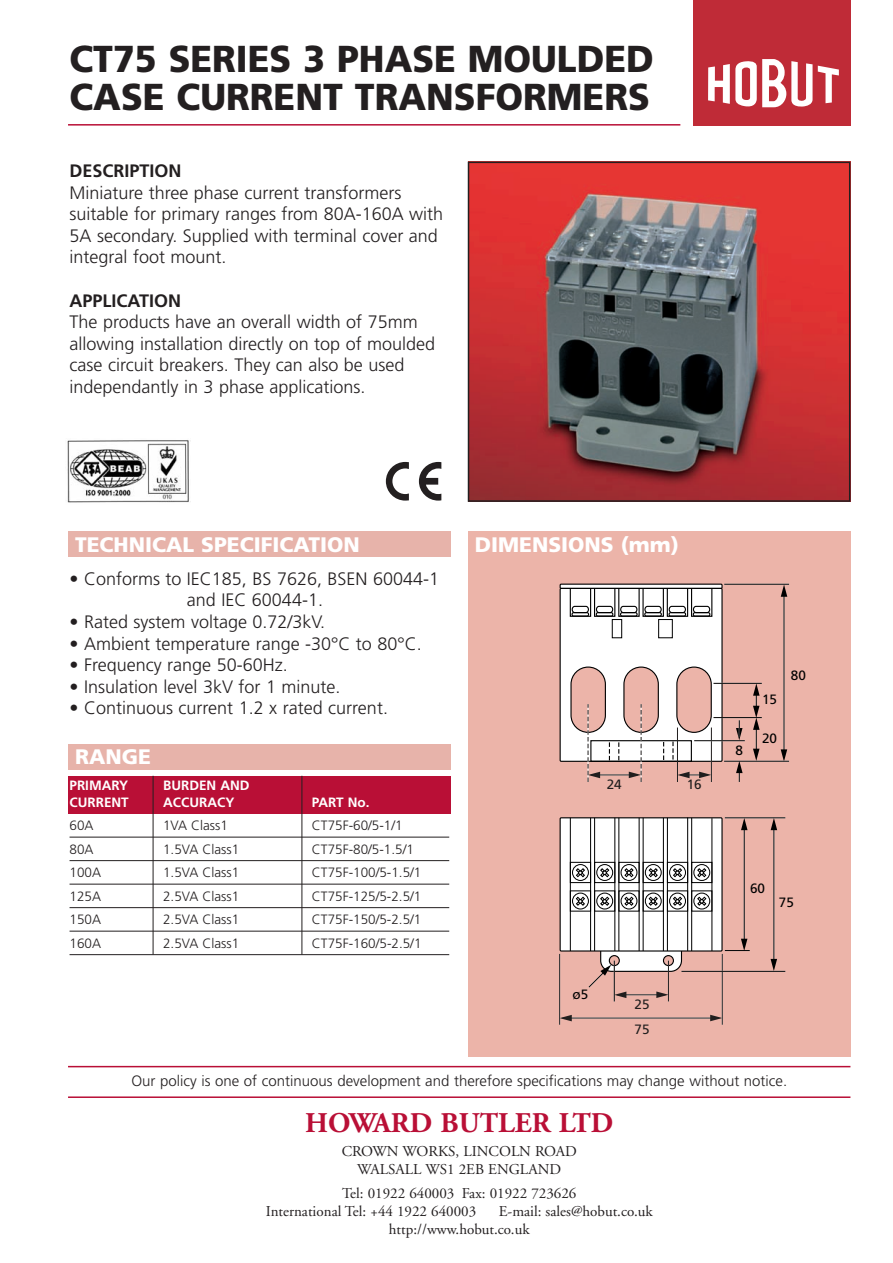
<style>
.page{position:relative;width:893px;height:1263px;background:#fff}
.page>*{position:absolute;margin:0;border:0;box-sizing:border-box;transform-origin:0 0}
.t1{font:900 37.5px/37.5px "Frutiger";color:#231f20;scale:.95 1}
.t2{font:700 28.5px "Adobe Garamond";color:#b90f36}
.t3{font:900 21px "Frutiger";color:#fff}
.t4{font:300 18px/21.6px "Frutiger";color:#231f20}
.t5{font:700 18px "Frutiger";color:#231f20}
.t6{font:15px/18px "Adobe Garamond";color:#231f20}
.t7{font:300 15px "Frutiger";color:#231f20}
.t8{font:300 13.5px "Frutiger";color:#231f20}
.t9{font:700 13.5px "Frutiger";color:#fff}
.t10{font:13.5px "Frutiger Roman+FEJDZK";color:#000}
.t11{font:13.5px "Frutiger Roman+FEJDZK";color:#211e1e}
</style>
<div class="page">
<div style="left:68px;top:776px;width:383px;height:37px;background:#b90f36"></div>
<img style="left:471px;top:165px;width:376px;height:334px">
<div style="left:468px;top:162px;width:382px;height:340px;border:2px solid #231f20"></div>
<div style="left:693px;top:0;width:157px;height:126px;background:#bf2b37"></div>
<svg style="left:708px;top:59px;width:104px;height:49px"></svg>
<svg style="left:818px;top:66px;width:21px;height:37px"></svg>
<hr style="left:68px;top:124px;width:612px;height:2px;background:#b90f36">
<svg style="left:386px;top:462px;width:22px;height:39px"></svg>
<svg style="left:419px;top:462px;width:22px;height:39px"></svg>
<hr style="left:68px;top:1066px;width:782px;height:1px;background:#b90f36">
<hr style="left:68px;top:1096px;width:782px;height:2px;background:#b90f36">
<hr style="left:70px;top:837px;width:379px;height:1px;background:#231f20">
<hr style="left:70px;top:860px;width:379px;height:1px;background:#231f20">
<hr style="left:70px;top:884px;width:379px;height:1px;background:#231f20">
<hr style="left:70px;top:907px;width:379px;height:1px;background:#231f20">
<hr style="left:70px;top:931px;width:379px;height:1px;background:#231f20">
<hr style="left:70px;top:954px;width:379px;height:1px;background:#231f20">
<hr style="left:153px;top:776px;width:1px;height:178px;background:#231f20">
<hr style="left:302px;top:776px;width:1px;height:178px;background:#231f20">
<div style="left:68px;top:744px;width:383px;height:25px;background:#e7b3aa"></div>
<div style="left:468px;top:531px;width:382px;height:526px;background:#ecb4a9"></div>
<hr style="left:614px;top:960px;width:1px;height:41px;background:#000">
<hr style="left:668px;top:960px;width:1px;height:41px;background:#211e1e">
<hr style="left:562px;top:1018px;width:157px;height:1px;background:#211e1e">
<svg style="left:710px;top:1015px;width:12px;height:6px"></svg>
<svg style="left:560px;top:1015px;width:12px;height:6px"></svg>
<hr style="left:559px;top:954px;width:1px;height:71px;background:#211e1e">
<hr style="left:722px;top:954px;width:1px;height:71px;background:#211e1e">
<hr style="left:784px;top:589px;width:1px;height:168px;background:#000">
<svg style="left:781px;top:749px;width:6px;height:12px"></svg>
<svg style="left:781px;top:585px;width:6px;height:12px"></svg>
<hr style="left:725px;top:817px;width:60px;height:1px;background:#000">
<hr style="left:773px;top:822px;width:1px;height:144px;background:#000">
<svg style="left:771px;top:959px;width:6px;height:12px"></svg>
<svg style="left:771px;top:818px;width:6px;height:12px"></svg>
<hr style="left:681px;top:971px;width:104px;height:1px;background:#000">
<hr style="left:560px;top:584px;width:162px;height:4px;background:#fff">
<div style="left:560px;top:584px;width:163px;height:5px;border:1px solid #000"></div>
<hr style="left:713px;top:683px;width:49px;height:1px;background:#000">
<hr style="left:713px;top:717px;width:49px;height:1px;background:#000">
<hr style="left:724px;top:761px;width:65px;height:1px;background:#000">
<hr style="left:724px;top:584px;width:65px;height:1px;background:#000">
<svg style="left:559px;top:588px;width:201px;height:410px"></svg>
<img style="left:67px;top:440px;width:122px;height:63px">
<div style="left:68px;top:531px;width:383px;height:26px;background:#e7b3aa"></div>
<h1 class="t1" style="left:70px;top:43px;width:617px">CT75 SERIES 3 PHASE MOULDED<br>CASE CURRENT TRANSFORMERS</h1>
<p class="t5" style="left:70px;top:163px;width:114px">DESCRIPTION</p>
<p class="t4" style="left:70px;top:183px;width:375px">Miniature three phase current transformers suitable for primary ranges from 80A-160A with 5A secondary. Supplied with terminal cover and integral foot mount.</p>
<p class="t5" style="left:70px;top:293px;width:113px">APPLICATION</p>
<p class="t4" style="left:70px;top:313px;width:367px">The products have an overall width of 75mm allowing installation directly on top of moulded case circuit breakers. They can also be used independantly in 3 phase applications.</p>
<p class="t3" style="left:75px;top:536px;width:286px">TECHNICAL SPECIFICATION</p>
<p class="t3" style="left:475px;top:536px;width:206px">DIMENSIONS (mm)</p>
<p class="t4" style="left:70px;top:569px;width:371px;text-align:center">• Conforms to IEC185, BS 7626, BSEN 60044-1 and IEC 60044-1.</p>
<p class="t4" style="left:70px;top:612px;width:257px">• Rated system voltage 0.72/3kV.</p>
<p class="t4" style="left:70px;top:634px;width:354px">• Ambient temperature range -30°C to 80°C.</p>
<p class="t4" style="left:70px;top:656px;width:220px">• Frequency range 50-60Hz.</p>
<p class="t4" style="left:70px;top:677px;width:273px">• Insulation level 3kV for 1 minute.</p>
<p class="t4" style="left:70px;top:699px;width:320px">• Continuous current 1.2 x rated current.</p>
<p class="t3" style="left:75px;top:748px;width:77px">RANGE</p>
<p class="t9" style="left:70px;top:780px;width:60px">PRIMARY</p>
<p class="t9" style="left:163px;top:780px;width:88px">BURDEN AND</p>
<p class="t9" style="left:70px;top:796px;width:61px">CURRENT</p>
<p class="t9" style="left:163px;top:796px;width:73px">ACCURACY</p>
<p class="t9" style="left:312px;top:796px;width:59px">PART No.</p>
<p class="t8" style="left:70px;top:820px;width:26px">60A</p>
<p class="t8" style="left:163px;top:820px;width:66px">1VA Class1</p>
<p class="t8" style="left:312px;top:820px;width:92px">CT75F-60/5-1/1</p>
<p class="t8" style="left:70px;top:844px;width:26px">80A</p>
<p class="t8" style="left:163px;top:844px;width:78px">1.5VA Class1</p>
<p class="t8" style="left:312px;top:844px;width:104px">CT75F-80/5-1.5/1</p>
<p class="t8" style="left:70px;top:867px;width:33px">100A</p>
<p class="t8" style="left:163px;top:867px;width:78px">1.5VA Class1</p>
<p class="t8" style="left:312px;top:867px;width:111px">CT75F-100/5-1.5/1</p>
<p class="t8" style="left:70px;top:891px;width:33px">125A</p>
<p class="t8" style="left:163px;top:891px;width:78px">2.5VA Class1</p>
<p class="t8" style="left:312px;top:891px;width:111px">CT75F-125/5-2.5/1</p>
<p class="t8" style="left:70px;top:914px;width:33px">150A</p>
<p class="t8" style="left:163px;top:914px;width:78px">2.5VA Class1</p>
<p class="t8" style="left:312px;top:914px;width:111px">CT75F-150/5-2.5/1</p>
<p class="t8" style="left:70px;top:938px;width:33px">160A</p>
<p class="t8" style="left:163px;top:938px;width:78px">2.5VA Class1</p>
<p class="t8" style="left:312px;top:938px;width:111px">CT75F-160/5-2.5/1</p>
<p class="t11" style="left:607px;top:777px;width:17px">24</p>
<p class="t11" style="left:687px;top:777px;width:17px">16</p>
<p class="t10" style="left:573px;top:986px;width:17px">ø5</p>
<p class="t11" style="left:634px;top:997px;width:17px">25</p>
<p class="t11" style="left:634px;top:1021px;width:17px">75</p>
<p class="t10" style="left:735px;top:743px;width:9px">8</p>
<p class="t10" style="left:762px;top:691px;width:17px">15</p>
<p class="t10" style="left:762px;top:730px;width:17px">20</p>
<p class="t10" style="left:791px;top:667px;width:17px">80</p>
<p class="t10" style="left:750px;top:880px;width:17px">60</p>
<p class="t10" style="left:779px;top:894px;width:17px">75</p>
<p class="t7" style="left:131px;top:1074px;width:657px">Our policy is one of continuous development and therefore specifications may change without notice.</p>
<h2 class="t2" style="left:305px;top:1111px;width:310px">HOWARD BUTLER LTD</h2>
<p class="t6" style="left:342px;top:1144px;width:237px;text-align:center">CROWN WORKS, LINCOLN ROAD<br>WALSALL WS1 2EB ENGLAND</p>
<p class="t6" style="left:266px;top:1185px;width:312px;text-indent:76px">Tel: 01922 640003 Fax: 01922 723626<br>International Tel: +44 1922 640003</p>
<p class="t6" style="left:389px;top:1203px;width:265px;text-indent:110px">E-mail: sales@hobut.co.uk http://www.hobut.co.uk</p>
</div>
